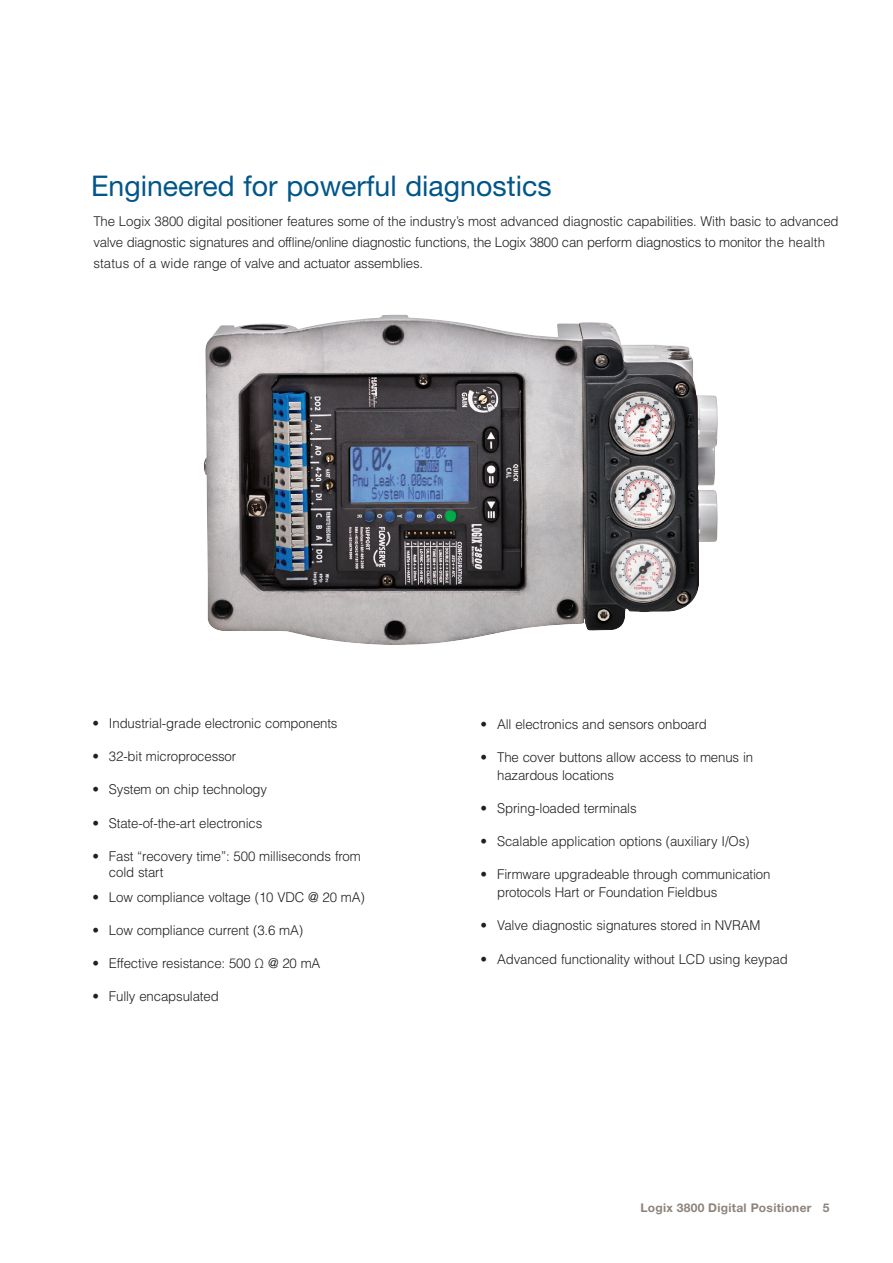
<style>
.page{position:relative;width:893px;height:1263px;background:#fff}
.page>*{position:absolute;margin:0;border:0;box-sizing:border-box;transform-origin:0 0}
.PB-Red_Page_Header{font:28.5px "Helvetica Neue LT Std";color:#00568a}
.PB-Callout_Body{font:300 13.5px/21px "Helvetica LT Std";letter-spacing:-.01em;color:#231f20}
.t1{font:700 12px "Helvetica Neue LT Std";letter-spacing:.025em;color:#8c837a}
</style>
<div class="page">
<div style="left:183px;top:297px;width:558px;height:357px;background:#231f20;opacity:.25"></div>
<p class="PB-Red_Page_Header" style="left:91px;top:169px;width:462px">Engineered for powerful diagnostics</p>
<p class="PB-Callout_Body" style="left:93px;top:210px;width:747px">The Logix 3800 digital positioner features some of the industry’s most advanced diagnostic capabilities. With basic to advanced valve diagnostic signatures and offline/online diagnostic functions, the Logix 3800 can perform diagnostics to monitor the health status of a wide range of valve and actuator assemblies.</p>
<p class="PB-Callout_Body" style="left:92px;top:713px;width:247px">• Industrial-grade electronic components</p>
<p class="PB-Callout_Body" style="left:92px;top:746px;width:145px">• 32-bit microprocessor</p>
<p class="PB-Callout_Body" style="left:92px;top:779px;width:176px">• System on chip technology</p>
<p class="PB-Callout_Body" style="left:92px;top:812px;width:171px">• State-of-the-art electronics</p>
<p class="PB-Callout_Body" style="left:109px;top:847px;width:253px;line-height:16.5px;text-indent:-16px">• Fast “recovery time”: 500 milliseconds from cold start</p>
<p class="PB-Callout_Body" style="left:92px;top:886px;width:274px">• Low compliance voltage (10 VDC @ 20 mA)</p>
<p class="PB-Callout_Body" style="left:92px;top:920px;width:212px">• Low compliance current (3.6 mA)</p>
<p class="PB-Callout_Body" style="left:92px;top:953px;width:230px">• Effective resistance: 500 Ω @ 20 mA</p>
<p class="PB-Callout_Body" style="left:92px;top:986px;width:128px">• Fully encapsulated</p>
<p class="PB-Callout_Body" style="left:481px;top:713px;width:228px">• All electronics and sensors onboard</p>
<p class="PB-Callout_Body" style="left:497px;top:748px;width:258px;line-height:18px;text-indent:-16px">• The cover buttons allow access to menus in hazardous locations</p>
<p class="PB-Callout_Body" style="left:481px;top:798px;width:158px">• Spring-loaded terminals</p>
<p class="PB-Callout_Body" style="left:481px;top:831px;width:270px">• Scalable application options (auxiliary I/Os)</p>
<p class="PB-Callout_Body" style="left:497px;top:865px;width:275px;line-height:18px;text-indent:-16px">• Firmware upgradeable through communication protocols Hart or Foundation Fieldbus</p>
<p class="PB-Callout_Body" style="left:481px;top:915px;width:281px">• Valve diagnostic signatures stored in NVRAM</p>
<p class="PB-Callout_Body" style="left:481px;top:948px;width:309px">• Advanced functionality without LCD using keypad</p>
<p class="t1" style="left:640px;top:1201px;width:191px">Logix 3800 Digital Positioner 5</p>
</div>
